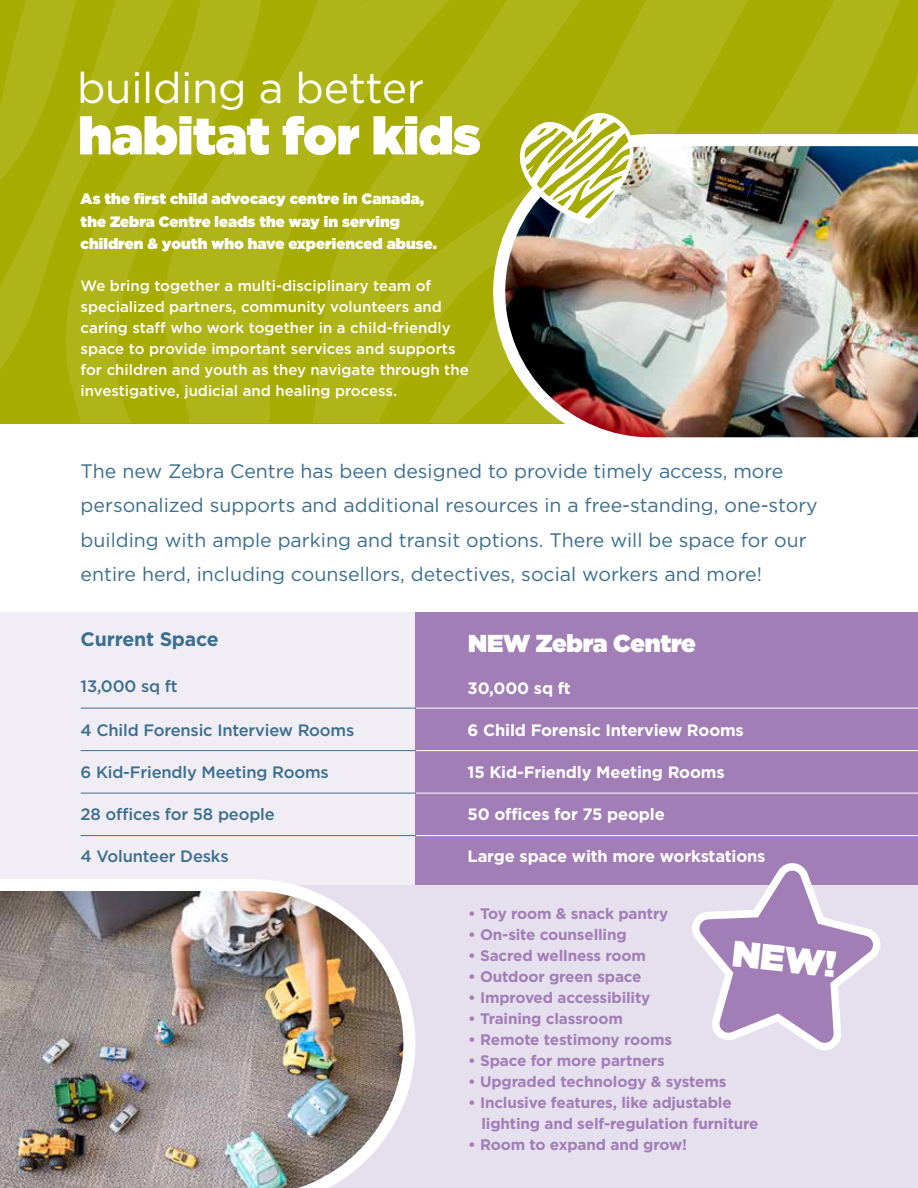
<style>
.page{position:relative;width:918px;height:1188px;background:#fff}
.page>*{position:absolute;margin:0;border:0;box-sizing:border-box;transform-origin:0 0}
.t1{font:900 52.35px "Gotham";letter-spacing:-.01em;color:#fff}
.t2{font:42.9px "Gotham";letter-spacing:-.01em;color:#fff}
.t3{font:900 36.6px "Gotham";color:#fff}
.t4{font:900 24.45px "Gotham";letter-spacing:-.01em;color:#fff}
.t5{font:19.5px/34.5px "Gotham";color:#3b6e8f}
.t6{font:700 19.5px "Gotham";letter-spacing:-.01em;color:#3b6e8f}
.t7{font:700 16.5px "Gotham";letter-spacing:-.01em;color:#fff}
.t8{font:500 16.5px "Gotham";letter-spacing:-.01em;color:#3b6e8f}
.t9{font:700 15.3px/21px "Gotham";letter-spacing:-.01em;color:#a17eb6}
.t10{font:500 15px/21px "Gotham";color:#fff}
.t11{font:900 15px/22.5px "Gotham";letter-spacing:.005em;color:#fff}
</style>
<div class="page">
<svg style="left:0;top:0;width:918px;height:423px;background:#abb00e"></svg>
<div style="left:0;top:612px;width:442px;height:274px;background:#f1edf5"></div>
<div style="left:416px;top:612px;width:502px;height:274px;background:#a17eb6"></div>
<img style="left:493px;top:134px;width:425px;height:304px">
<hr style="left:81px;top:708px;width:335px;height:1px;background:#3b6e8f">
<hr style="left:81px;top:750px;width:335px;height:1px;background:#3b6e8f">
<hr style="left:81px;top:793px;width:335px;height:1px;background:#3b6e8f">
<hr style="left:81px;top:835px;width:335px;height:1px;background:#3b6e8f">
<hr style="left:416px;top:708px;width:502px;height:1px;background:#fff">
<hr style="left:416px;top:750px;width:502px;height:1px;background:#fff">
<hr style="left:416px;top:793px;width:502px;height:1px;background:#fff">
<hr style="left:416px;top:835px;width:502px;height:1px;background:#fff">
<svg style="left:500px;top:112px;width:167px;height:113px"></svg>
<div style="left:0;top:886px;width:918px;height:302px;background:#e6dfee"></div>
<svg style="left:681px;top:863px;width:206px;height:187px"></svg>
<img style="left:0;top:879px;width:415px;height:309px">
<h2 class="t2" style="left:77px;top:61px;width:349px">building a better</h2>
<h1 class="t1" style="left:78px;top:98px;width:404px">habitat for kids</h1>
<p class="t11" style="left:81px;top:187px;width:358px">As the first child advocacy centre in Canada, the Zebra Centre leads the way in serving children &amp; youth who have experienced abuse.</p>
<p class="t10" style="left:81px;top:275px;width:390px">We bring together a multi-disciplinary team of specialized partners, community volunteers and caring staff who work together in a child-friendly space to provide important services and supports for children and youth as they navigate through the investigative, judicial and healing process.</p>
<p class="t5" style="left:81px;top:453px;width:739px">The new Zebra Centre has been designed to provide timely access, more personalized supports and additional resources in a free-standing, one-story building with ample parking and transit options. There will be space for our entire herd, including counsellors, detectives, social workers and more!</p>
<p class="t6" style="left:81px;top:628px;width:140px">Current Space</p>
<p class="t8" style="left:81px;top:675px;width:99px">13,000 sq ft</p>
<p class="t8" style="left:81px;top:719px;width:275px">4 Child Forensic Interview Rooms</p>
<p class="t8" style="left:81px;top:761px;width:250px">6 Kid-Friendly Meeting Rooms</p>
<p class="t8" style="left:81px;top:803px;width:196px">28 offices for 58 people</p>
<p class="t8" style="left:81px;top:845px;width:149px">4 Volunteer Desks</p>
<h3 class="t4" style="left:468px;top:626px;width:229px">NEW Zebra Centre</h3>
<p class="t7" style="left:468px;top:679px;width:105px">30,000 sq ft</p>
<p class="t7" style="left:468px;top:721px;width:278px">6 Child Forensic Interview Rooms</p>
<p class="t7" style="left:468px;top:763px;width:259px">15 Kid-Friendly Meeting Rooms</p>
<p class="t7" style="left:468px;top:805px;width:199px">50 offices for 75 people</p>
<p class="t7" style="left:468px;top:847px;width:299px">Large space with more workstations</p>
<p class="t9" style="left:468px;top:903px;width:202px">• Toy room &amp; snack pantry</p>
<p class="t9" style="left:468px;top:924px;width:160px">• On-site counselling</p>
<p class="t9" style="left:468px;top:945px;width:179px">• Sacred wellness room</p>
<p class="t9" style="left:468px;top:966px;width:175px">• Outdoor green space</p>
<p class="t9" style="left:468px;top:987px;width:184px">• Improved accessibility</p>
<p class="t9" style="left:468px;top:1008px;width:156px">• Training classroom</p>
<p class="t9" style="left:468px;top:1029px;width:205px">• Remote testimony rooms</p>
<p class="t9" style="left:468px;top:1050px;width:198px">• Space for more partners</p>
<p class="t9" style="left:468px;top:1071px;width:260px">• Upgraded technology &amp; systems</p>
<p class="t9" style="left:481px;top:1092px;width:279px;text-indent:-13px">• Inclusive features, like adjustable lighting and self-regulation furniture</p>
<p class="t9" style="left:468px;top:1134px;width:220px">• Room to expand and grow!</p>
<h3 class="t3" style="left:735px;top:927px;width:106px;rotate:6deg">NEW!</h3>
</div>
